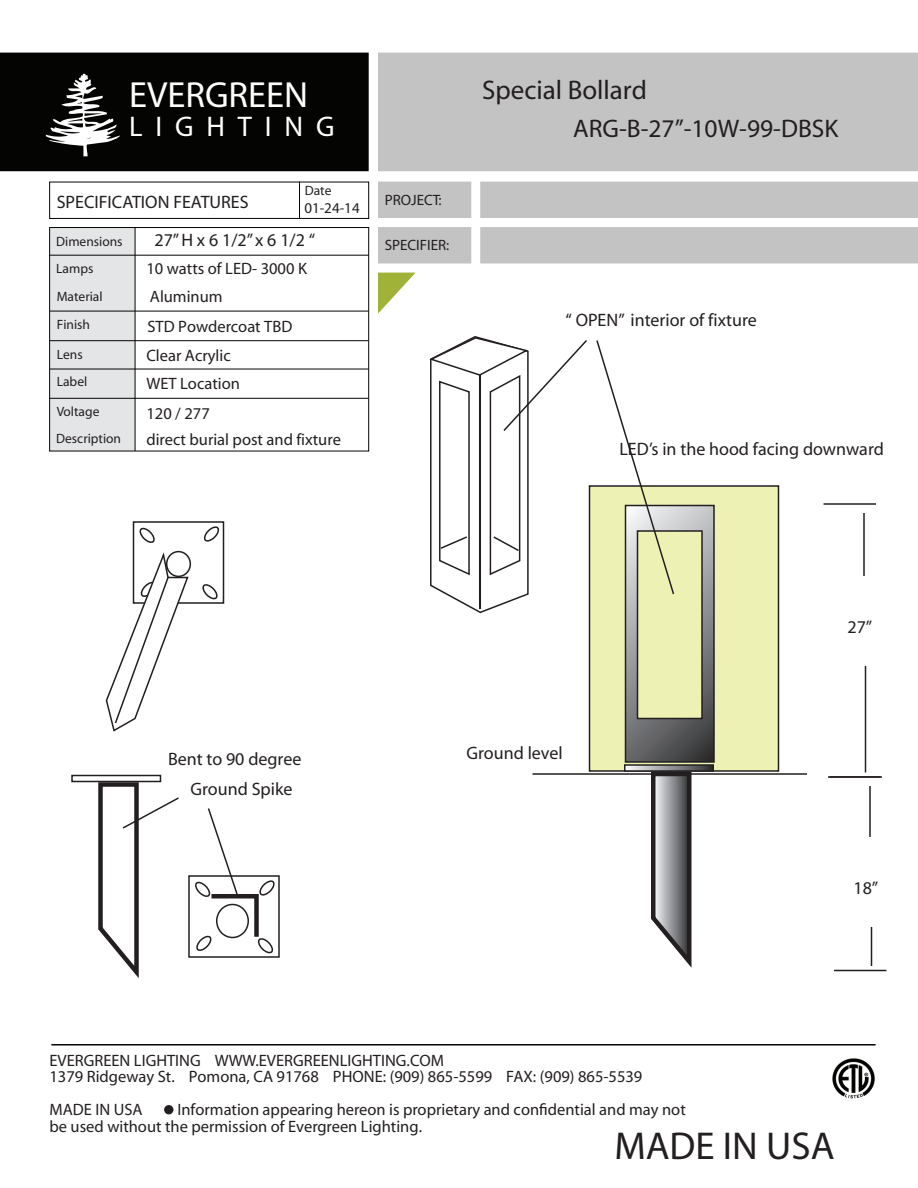
<style>
.page{position:relative;width:918px;height:1188px;background:#fff}
.page>*{position:absolute;margin:0;border:0;box-sizing:border-box;transform-origin:0 0}
.t1{font:700 39px "Helvetica Neue LT Com";color:#231f20}
.t2{font:700 36.45px "Helvetica Neue LT Com";color:#fff}
.t3{font:500 28.5px "Helvetica Neue LT Com";letter-spacing:.45em;color:#fff}
.t4{font:700 27px "Helvetica Neue LT Com";color:#231f20}
.t5{font:25.5px "Helvetica Neue LT Com";color:#231f20}
.t6{font:18px "Myriad";color:#231f20}
.t7{font:700 18px "Helvetica Neue LT Com";color:#231f20}
.t8{font:16.5px/16.5px "Helvetica Neue LT Com";color:#231f20}
.t9{font:700 16.5px "Helvetica Neue LT Com";color:#231f20}
.t10{font:15px "Helvetica Neue LT Com";color:#231f20}
.t11{font:13.5px/27.6px "Helvetica Neue LT Com";color:#231f20}
</style>
<div class="page">
<div style="left:590px;top:486px;width:188px;height:285px;background:#edf1b3"></div>
<div style="left:589px;top:485px;width:190px;height:287px;border:2px solid #231f20"></div>
<div style="left:133px;top:521px;width:91px;height:83px;border:2px solid #231f20"></div>
<div style="left:166px;top:551px;width:25px;height:26px;border:2px solid #231f20;border-radius:50%"></div>
<svg style="left:201px;top:584px;width:17px;height:18px"></svg>
<svg style="left:139px;top:527px;width:16px;height:16px"></svg>
<svg style="left:203px;top:526px;width:17px;height:16px"></svg>
<div style="left:0;top:53px;width:369px;height:118px;background:#040503"></div>
<svg style="left:46px;top:73px;width:74px;height:83px"></svg>
<div style="left:378px;top:53px;width:540px;height:118px;background:#c3c3c3"></div>
<svg style="left:51px;top:1044px;width:825px;height:2px"></svg>
<div style="left:164px;top:1105px;width:9px;height:9px;background:#231f20;border-radius:50%"></div>
<div style="left:480px;top:182px;width:438px;height:36px;background:#c3c3c3"></div>
<div style="left:378px;top:182px;width:93px;height:36px;background:#c3c3c3"></div>
<div style="left:480px;top:227px;width:438px;height:36px;background:#c3c3c3"></div>
<div style="left:378px;top:227px;width:93px;height:36px;background:#c3c3c3"></div>
<img style="left:832px;top:1058px;width:43px;height:41px">
<svg style="left:378px;top:273px;width:37px;height:41px"></svg>
<div style="left:49px;top:182px;width:320px;height:37px;border:1px solid #040503"></div>
<svg style="left:299px;top:181px;width:1px;height:38px"></svg>
<svg style="left:49px;top:227px;width:320px;height:225px"></svg>
<svg style="left:823px;top:503px;width:53px;height:2px"></svg>
<svg style="left:863px;top:513px;width:2px;height:63px"></svg>
<div style="left:188px;top:875px;width:92px;height:83px;border:2px solid #231f20"></div>
<div style="left:71px;top:775px;width:90px;height:7px;border:2px solid #231f20"></div>
<svg style="left:96px;top:780px;width:83px;height:196px"></svg>
<svg style="left:194px;top:808px;width:83px;height:148px"></svg>
<svg style="left:627px;top:767px;width:84px;height:2px"></svg>
<div style="left:624px;top:764px;width:90px;height:8px;border:2px solid #231f20"></div>
<svg style="left:532px;top:770px;width:275px;height:196px"></svg>
<svg style="left:626px;top:506px;width:88px;height:256px"></svg>
<div style="left:625px;top:505px;width:90px;height:258px;border:2px solid #231f20"></div>
<div style="left:638px;top:531px;width:64px;height:187px;background:#edf1b3"></div>
<div style="left:637px;top:530px;width:66px;height:189px;border:2px solid #231f20"></div>
<svg style="left:828px;top:666px;width:54px;height:112px"></svg>
<svg style="left:869px;top:786px;width:2px;height:51px"></svg>
<svg style="left:834px;top:927px;width:53px;height:45px"></svg>
<svg style="left:105px;top:554px;width:84px;height:178px"></svg>
<svg style="left:429px;top:336px;width:158px;height:276px"></svg>
<svg style="left:596px;top:340px;width:79px;height:256px"></svg>
<h2 class="t2" style="left:129px;top:77px;width:180px">EVERGREEN</h2>
<h3 class="t3" style="left:129px;top:112px;width:207px">LIGHTING</h3>
<p class="t11" style="left:305px;top:177px;width:28px">Date</p>
<p class="t10" style="left:304px;top:200px;width:57px">01-24-14</p>
<p class="t7" style="left:57px;top:193px;width:193px">SPECIFICATION FEATURES</p>
<p class="t11" style="left:56px;top:228px;width:68px">Dimensions</p>
<p class="t6" style="left:154px;top:231px;width:162px">27” H x 6 1/2” x 6 1/2 “</p>
<p class="t11" style="left:56px;top:256px;width:39px">Lamps</p>
<p class="t8" style="left:146px;top:261px;width:162px">10 watts of LED- 3000 K</p>
<p class="t11" style="left:57px;top:284px;width:47px">Material</p>
<p class="t8" style="left:150px;top:289px;width:74px">Aluminum</p>
<p class="t11" style="left:57px;top:312px;width:35px">Finish</p>
<p class="t8" style="left:147px;top:319px;width:146px">STD Powdercoat TBD</p>
<p class="t11" style="left:57px;top:341px;width:32px">Lens<br>Label</p>
<p class="t8" style="left:146px;top:343px;width:95px;line-height:27.8px">Clear Acrylic<br>WET Location</p>
<p class="t11" style="left:57px;top:398px;width:44px">Voltage</p>
<p class="t8" style="left:146px;top:406px;width:65px">120 / 277</p>
<p class="t11" style="left:56px;top:425px;width:66px">Description</p>
<p class="t8" style="left:146px;top:432px;width:196px">direct burial post and fixture</p>
<p class="t10" style="left:385px;top:192px;width:58px">PROJECT:</p>
<p class="t10" style="left:385px;top:237px;width:66px">SPECIFIER:</p>
<h3 class="t4" style="left:482px;top:76px;width:166px">Special Bollard</h3>
<h3 class="t5" style="left:573px;top:115px;width:267px">ARG-B-27”-10W-99-DBSK</h3>
<p class="t6" style="left:565px;top:311px;width:193px">“ OPEN” interior of fixture</p>
<p class="t6" style="left:620px;top:440px;width:266px">LED’s in the hood facing downward</p>
<p class="t6" style="left:168px;top:750px;width:135px">Bent to 90 degree</p>
<p class="t6" style="left:190px;top:780px;width:104px">Ground Spike</p>
<p class="t6" style="left:466px;top:744px;width:98px">Ground level</p>
<p class="t6" style="left:848px;top:618px;width:26px">27”</p>
<p class="t6" style="left:854px;top:879px;width:26px">18”</p>
<p class="t9" style="left:50px;top:1052px;width:396px">EVERGREEN LIGHTING WWW.EVERGREENLIGHTING.COM</p>
<p class="t8" style="left:50px;top:1069px;width:594px">1379 Ridgeway St. Pomona, CA 91768 PHONE: (909) 865-5599 FAX: (909) 865-5539</p>
<p class="t9" style="left:49px;top:1102px;width:95px">MADE IN USA</p>
<p class="t8" style="left:50px;top:1102px;width:638px;text-indent:128px">Information appearing hereon is proprietary and confidential and may not be used without the permission of Evergreen Lighting.</p>
<h1 class="t1" style="left:614px;top:1126px;width:222px">MADE IN USA</h1>
</div>
